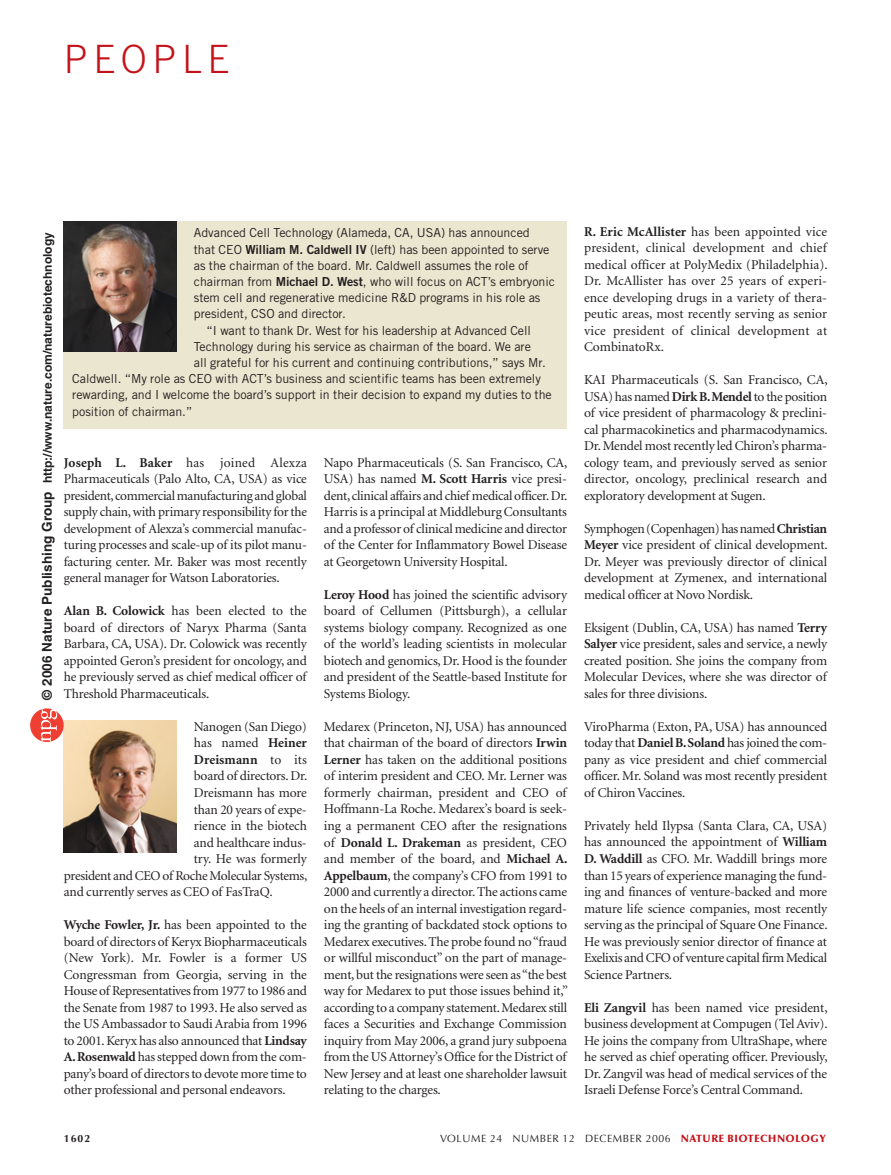
<style>
.page{position:relative;width:891px;height:1175px;background:#fff}
.page>*{position:absolute;margin:0;border:0;box-sizing:border-box;transform-origin:0 0}
.t1{font:300 39px "Trade Gothic";letter-spacing:.145em;color:#c4121a}
.t2{font:13.5px/16.5px "Minion";letter-spacing:-.015em;color:#231f20;text-align:justify}
.t3{font:13.5px "Minion";letter-spacing:.005em;color:#231f20}
.t4{font:700 13.5px "Minion";letter-spacing:.005em;color:#231f20}
.t5{font:12.45px "Trade Gothic";letter-spacing:-.005em;color:#231f20}
.t6{font:700 12px "Helvetica";color:#231f1f}
.t7{font:10.5px "Optima";letter-spacing:.05em;color:#231f20}
.t8{font:700 10.5px "Optima";color:#231f20}
.s1{font-size:13.5px}
.s2{font-family:"Trade Gothic Bold Two"}
.s3{font-weight:700}
.s4{font-weight:400}
.s5{font-weight:900;color:#c4121a}
</style>
<div class="page">
<div style="left:64px;top:221px;width:503px;height:208px;background:#ebe6cf"></div>
<img style="left:64px;top:720px;width:113px;height:132px">
<img style="left:64px;top:221px;width:113px;height:130px">
<svg style="left:30px;top:708px;width:34px;height:34px"></svg>
<h1 class="t1" style="left:64px;top:45px;width:167px">PEOPLE</h1>
<p class="t6" style="left:40px;top:700px;width:469px;rotate:-90deg"><span class="s1">© 2006 Nature Publishing Group</span> http://www.nature.com/naturebiotechnology</p>
<p class="t5" style="left:194px;top:228px;width:337px">Advanced Cell Technology (Alameda, CA, USA) has announced</p>
<p class="t5" style="left:194px;top:245px;width:357px">that CEO <span class="s2">William M. Caldwell IV</span> (left) has been appointed to serve</p>
<p class="t5" style="left:194px;top:261px;width:336px">as the chairman of the board. Mr. Caldwell assumes the role of</p>
<p class="t5" style="left:194px;top:277px;width:363px">chairman from <span class="s2">Michael D. West</span>, who will focus on ACT’s embryonic</p>
<p class="t5" style="left:194px;top:293px;width:348px">stem cell and regenerative medicine R&amp;D programs in his role as</p>
<p class="t5" style="left:194px;top:309px;width:153px">president, CSO and director.</p>
<p class="t5" style="left:207px;top:326px;width:326px">“I want to thank Dr. West for his leadership at Advanced Cell</p>
<p class="t5" style="left:194px;top:342px;width:339px">Technology during his service as chairman of the board. We are</p>
<p class="t5" style="left:194px;top:358px;width:353px">all grateful for his current and continuing contributions,” says Mr.</p>
<p class="t5" style="left:72px;top:374px;width:470px">Caldwell. “My role as CEO with ACT’s business and scientific teams has been extremely</p>
<p class="t5" style="left:72px;top:390px;width:481px">rewarding, and I welcome the board’s support in their decision to expand my duties to the</p>
<p class="t5" style="left:72px;top:407px;width:122px">position of chairman.”</p>
<p class="t2" style="left:64px;top:455px;width:245px"><span class="s3">Joseph L. Baker</span> has joined Alexza Pharmaceuticals (Palo Alto, CA, USA) as vice president, commercial manufacturing and global supply chain, with primary responsibility for the development of Alexza’s commercial manufac&shy;turing processes and scale-up of its pilot manu&shy;facturing center. Mr. Baker was most recently general manager for Watson Laboratories.</p>
<p class="t2" style="left:64px;top:604px;width:245px"><span class="s3">Alan B. Colowick</span> has been elected to the board of directors of Naryx Pharma (Santa Barbara, CA, USA). Dr. Colowick was recently appointed Geron’s president for oncology, and he previously served as chief medical officer of Threshold Pharmaceuticals.</p>
<p class="t2" style="left:194px;top:719px;width:115px">Nanogen (San Diego)</p>
<p class="t3" style="left:194px;top:738px;width:115px">has named <span class="s3">Heiner</span></p>
<p class="t4" style="left:194px;top:754px;width:115px">Dreismann <span class="s4">to its</span></p>
<p class="t2" style="left:194px;top:769px;width:115px">board of directors. Dr.</p>
<p class="t2" style="left:194px;top:785px;width:115px">Dreismann has more</p>
<p class="t2" style="left:194px;top:802px;width:115px">than 20 years of expe-</p>
<p class="t2" style="left:194px;top:818px;width:115px">rience in the biotech</p>
<p class="t2" style="left:194px;top:835px;width:115px">and healthcare indus-</p>
<p class="t2" style="left:194px;top:851px;width:115px">try. He was formerly</p>
<p class="t2" style="left:64px;top:868px;width:245px">president and CEO of Roche Molecular Systems,</p>
<p class="t2" style="left:64px;top:884px;width:211px">and currently serves as CEO of FasTraQ.</p>
<p class="t2" style="left:64px;top:917px;width:245px"><span class="s3">Wyche Fowler, Jr.</span> has been appointed to the board of directors of Keryx Biopharmaceuticals (New York). Mr. Fowler is a former US Congressman from Georgia, serving in the House of Representatives from 1977 to 1986 and the Senate from 1987 to 1993. He also served as the US Ambassador to Saudi Arabia from 1996 to 2001. Keryx has also announced that <span class="s3">Lindsay A. Rosenwald</span> has stepped down from the com&shy;pany’s board of directors to devote more time to other professional and personal endeavors.</p>
<p class="t2" style="left:324px;top:455px;width:245px">Napo Pharmaceuticals (S. San Francisco, CA, USA) has named <span class="s3">M. Scott Harris</span> vice presi&shy;dent, clinical affairs and chief medical officer. Dr.<br>Harris is a principal at Middleburg Consultants and a professor of clinical medicine and director of the Center for Inflammatory Bowel Disease at Georgetown University Hospital.</p>
<p class="t2" style="left:324px;top:587px;width:245px"><span class="s3">Leroy Hood</span> has joined the scientific advisory board of Cellumen (Pittsburgh), a cellular systems biology company. Recognized as one of the world’s leading scientists in molecular biotech and genomics, Dr. Hood is the founder and president of the Seattle-based Institute for Systems Biology.</p>
<p class="t2" style="left:324px;top:719px;width:246px">Medarex (Princeton, NJ, USA) has announced that chairman of the board of directors <span class="s3">Irwin Lerner</span> has taken on the additional positions of interim president and CEO. Mr. Lerner was formerly chairman, president and CEO of Hoffmann-La Roche. Medarex’s board is seek&shy;ing a permanent CEO after the resignations of <span class="s3">Donald L. Drakeman</span> as president, CEO and member of the board, and <span class="s3">Michael A.<br>Appelbaum</span>, the company’s CFO from 1991 to 2000 and currently a director. The actions came on the heels of an internal investigation regard&shy;ing the granting of backdated stock options to Medarex executives. The probe found no “fraud or willful misconduct” on the part of manage&shy;ment, but the resignations were seen as “the best way for Medarex to put those issues behind it,” according to a company statement. Medarex still faces a Securities and Exchange Commission inquiry from May 2006, a grand jury subpoena from the US Attorney’s Office for the District of New Jersey and at least one shareholder lawsuit relating to the charges.</p>
<p class="t2" style="left:584px;top:224px;width:245px"><span class="s3">R. Eric McAllister</span> has been appointed vice president, clinical development and chief medical officer at PolyMedix (Philadelphia).<br>Dr. McAllister has over 25 years of experi&shy;ence developing drugs in a variety of thera&shy;peutic areas, most recently serving as senior vice president of clinical development at CombinatoRx.</p>
<p class="t2" style="left:584px;top:373px;width:245px">KAI Pharmaceuticals (S. San Francisco, CA, USA) has named <span class="s3">Dirk B. Mendel</span> to the position of vice president of pharmacology &amp; preclini&shy;cal pharmacokinetics and pharmacodynamics.<br>Dr. Mendel most recently led Chiron’s pharma&shy;cology team, and previously served as senior director, oncology, preclinical research and exploratory development at Sugen.</p>
<p class="t2" style="left:584px;top:521px;width:245px">Symphogen (Copenhagen) has named <span class="s3">Christian Meyer</span> vice president of clinical development.<br>Dr. Meyer was previously director of clinical development at Zymenex, and international medical officer at Novo Nordisk.</p>
<p class="t2" style="left:584px;top:620px;width:245px">Eksigent (Dublin, CA, USA) has named <span class="s3">Terry Salyer</span> vice president, sales and service, a newly created position. She joins the company from Molecular Devices, where she was director of sales for three divisions.</p>
<p class="t2" style="left:584px;top:719px;width:245px">ViroPharma (Exton, PA, USA) has announced today that <span class="s3">Daniel B. Soland</span> has joined the com&shy;pany as vice president and chief commercial officer. Mr. Soland was most recently president of Chiron Vaccines.</p>
<p class="t2" style="left:584px;top:818px;width:245px">Privately held Ilypsa (Santa Clara, CA, USA) has announced the appointment of <span class="s3">William D. Waddill</span> as CFO. Mr. Waddill brings more than 15 years of experience managing the fund&shy;ing and finances of venture-backed and more mature life science companies, most recently serving as the principal of Square One Finance.<br>He was previously senior director of finance at Exelixis and CFO of venture capital firm Medical Science Partners.</p>
<p class="t2" style="left:584px;top:1000px;width:245px"><span class="s3">Eli Zangvil</span> has been named vice president, business development at Compugen (Tel Aviv).<br>He joins the company from UltraShape, where he served as chief operating officer. Previously, Dr. Zangvil was head of medical services of the Israeli Defense Force’s Central Command.</p>
<p class="t8" style="left:64px;top:1133px;width:28px">1602</p>
<p class="t7" style="left:440px;top:1133px;width:387px">VOLUME 24 NUMBER 12 DECEMBER 2006 <span class="s5">NATURE BIOTECHNOLOGY</span></p>
</div>
